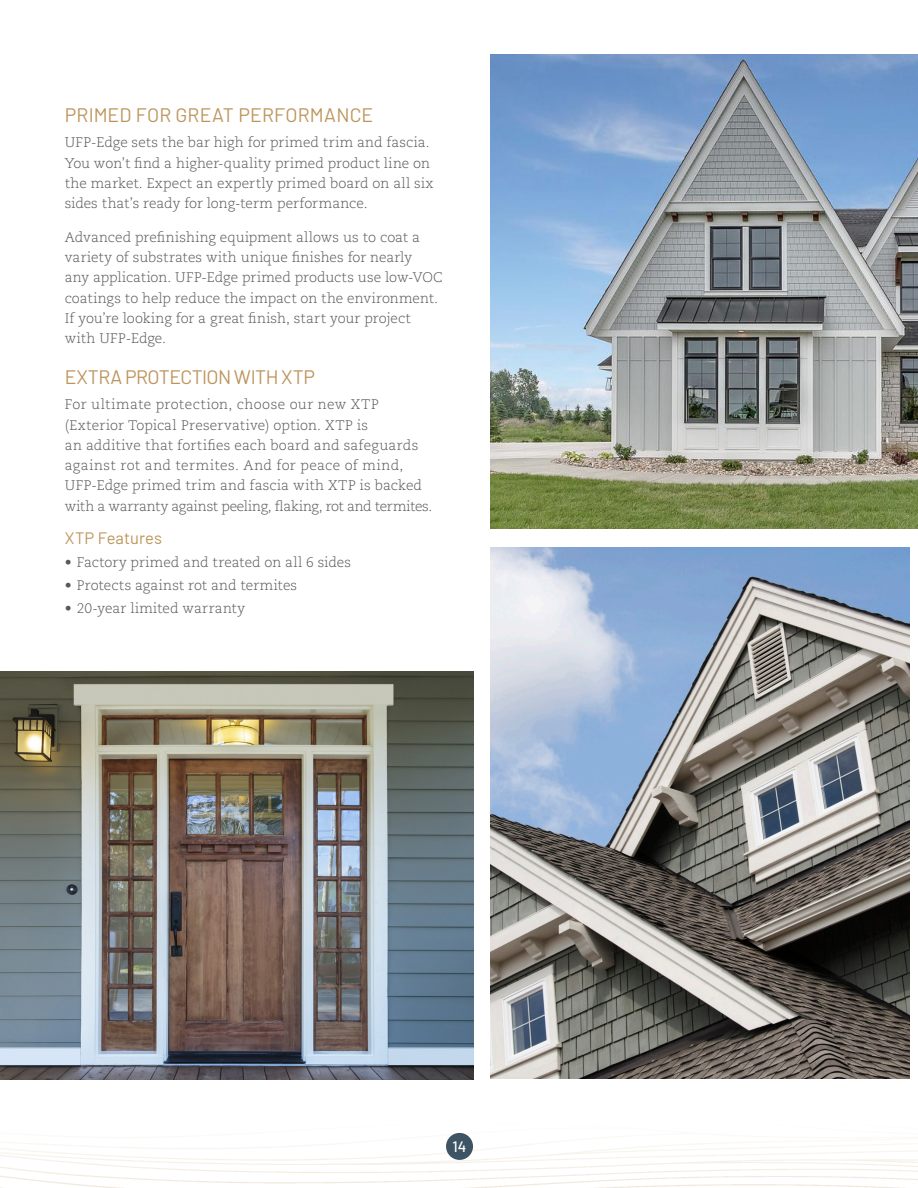
<style>
.page{position:relative;width:918px;height:1188px;background:#fff}
.page>*{position:absolute;margin:0;border:0;box-sizing:border-box;transform-origin:0 0}
.t1{font:19.5px "Barlow";color:#bd955c}
.t2{font:19.5px "Barlow";letter-spacing:-.025em;color:#bd955c}
.t3{font:16.5px "Barlow";letter-spacing:.005em;color:#bd955c}
.t4{font:500 15px "Barlow";color:#fff}
.t5{font:300 13.8px/20.2px "Caecilia LT Std";letter-spacing:.005em;color:#57585a}
</style>
<div class="page">
<img style="left:490px;top:547px;width:419px;height:532px">
<img style="left:0;top:671px;width:473px;height:408px">
<img style="left:490px;top:54px;width:428px;height:475px">
<div style="left:446px;top:1133px;width:27px;height:27px;background:#3e5364;border-radius:50%"></div>
<p class="t1" style="left:65px;top:101px;width:310px">PRIMED FOR GREAT PERFORMANCE</p>
<p class="t5" style="left:65px;top:133px;width:370px">UFP-Edge sets the bar high for primed trim and fascia.<br>You won’t find a higher-quality primed product line on the market. Expect an expertly primed board on all six sides that’s ready for long-term performance.</p>
<p class="t5" style="left:65px;top:227px;width:379px">Advanced prefinishing equipment allows us to coat a variety of substrates with unique finishes for nearly<br>any application. UFP-Edge primed products use low-VOC coatings to help reduce the impact on the environment.<br>If you’re looking for a great finish, start your project with UFP-Edge.</p>
<p class="t2" style="left:65px;top:363px;width:252px">EXTRA PROTECTION WITH XTP</p>
<p class="t5" style="left:65px;top:395px;width:369px">For ultimate protection, choose our new XTP (Exterior Topical Preservative) option. XTP is<br>an additive that fortifies each board and safeguards against rot and termites. And for peace of mind, UFP-Edge primed trim and fascia with XTP is backed with a warranty against peeling, flaking, rot and termites.</p>
<p class="t3" style="left:65px;top:526px;width:99px">XTP Features</p>
<p class="t5" style="left:65px;top:552px;width:288px">• Factory primed and treated on all 6 sides</p>
<p class="t5" style="left:65px;top:575px;width:234px">• Protects against rot and termites</p>
<p class="t5" style="left:65px;top:598px;width:182px">• 20-year limited warranty</p>
<p class="t4" style="left:453px;top:1136px;width:16px">14</p>
</div>
